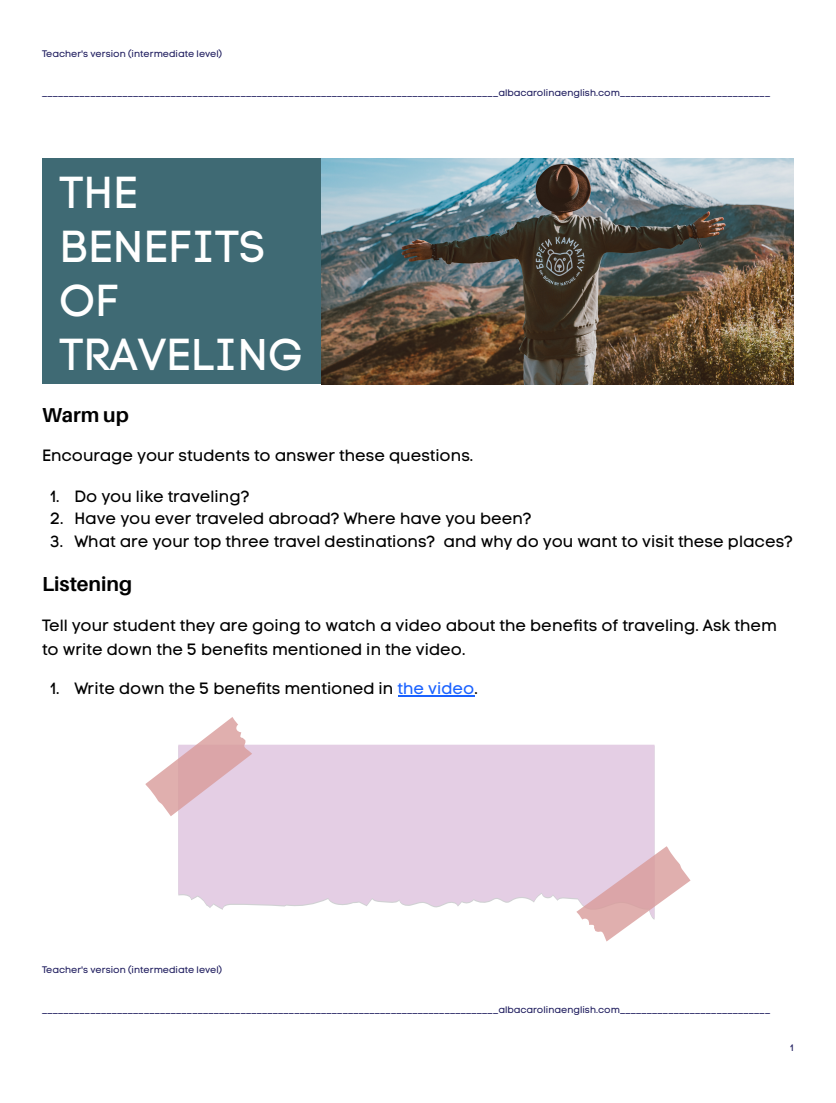
<style>
.page{position:relative;width:836px;height:1103px;background:#fff}
.page>*{position:absolute;margin:0;border:0;box-sizing:border-box;transform-origin:0 0}
.t1{font:44.25px/54.2px "Code Pro Normal LC";color:#fff}
.t2{font:700 20.25px "Aileron";color:#000}
.t3{font:16.2px/24.3px "Code Pro Normal LC";color:#000}
.t4{font:9.45px "Code Pro Normal LC";color:#211f60}
.s1{color:#1a62ff}
</style>
<div class="page">
<div style="left:42px;top:158px;width:279px;height:226px;background:#3f6a74"></div>
<img style="left:321px;top:158px;width:472px;height:226px">
<hr style="left:397px;top:695px;width:77px;height:1px;background:#1a62ff">
<div style="left:178px;top:744px;width:476px;height:166px;background:#e4cee4"></div>
<svg style="left:145px;top:717px;width:107px;height:99px"></svg>
<svg style="left:576px;top:846px;width:114px;height:95px"></svg>
<p class="t4" style="left:42px;top:48px;width:182px">Teacher's version (intermediate level)</p>
<p class="t4" style="left:42px;top:87px;width:729px">_____________________________________________________________________________________albacarolinaenglish.com____________________________</p>
<p class="t1" style="left:60px;top:165px;width:245px">THE<br>BENEFITS<br>OF<br>TRAVELING</p>
<p class="t2" style="left:42px;top:402px;width:88px">Warm up</p>
<p class="t3" style="left:42px;top:443px;width:432px">Encourage your students to answer these questions.</p>
<p class="t3" style="left:50px;top:484px;width:201px">1. Do you like traveling?</p>
<p class="t3" style="left:50px;top:506px;width:483px">2. Have you ever traveled abroad? Where have you been?</p>
<p class="t3" style="left:50px;top:529px;width:744px">3. What are your top three travel destinations? and why do you want to visit these places?</p>
<p class="t2" style="left:42px;top:571px;width:92px">Listening</p>
<p class="t3" style="left:42px;top:613px;width:736px">Tell your student they are going to watch a video about the benefits of traveling. Ask them to write down the 5 benefits mentioned in the video.</p>
<p class="t3" style="left:50px;top:676px;width:429px">1. Write down the 5 benefits mentioned in <span class="s1">the video</span>.</p>
<p class="t4" style="left:42px;top:964px;width:182px">Teacher's version (intermediate level)</p>
<p class="t4" style="left:42px;top:1003px;width:729px">_____________________________________________________________________________________albacarolinaenglish.com____________________________</p>
<p class="t4" style="left:790px;top:1042px;width:5px">1</p>
</div>
